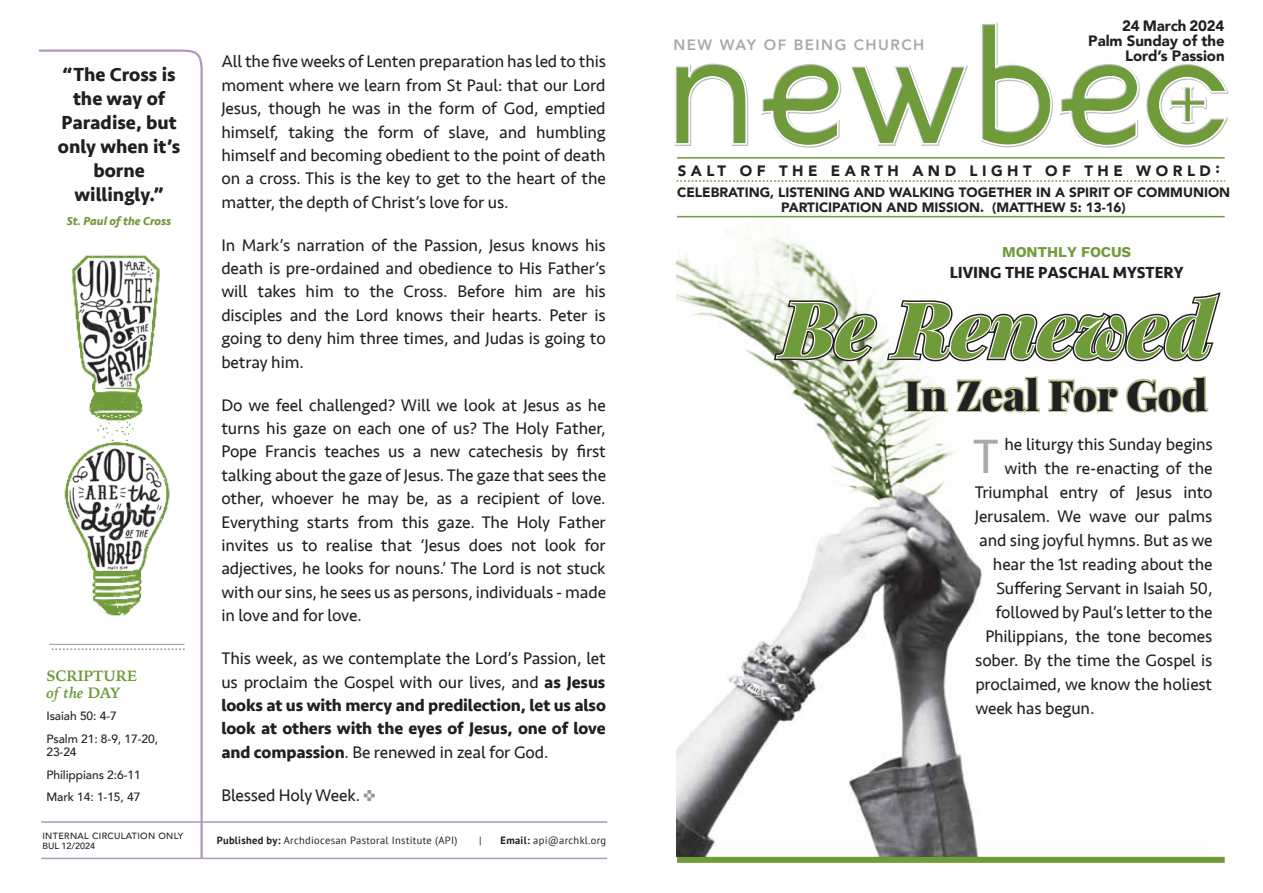
<style>
.page{position:relative;width:1263px;height:893px;background:#fff}
.page>*{position:absolute;margin:0;border:0;box-sizing:border-box;transform-origin:0 0}
.t1{font:italic 900 77.25px "Playfair Display";color:#709b3a}
.t2{font:49.5px "Seravek";color:#a7a9ac}
.t3{font:900 42px "Playfair Display";color:#231f20}
.t4{font:700 19.5px/24px "Seravek";color:#231f20;text-align:center}
.t5{font:17.25px/23.4px "Seravek";letter-spacing:-.005em;color:#231f20;text-align:justify}
.t6{font:700 17.25px/23.4px "Seravek";letter-spacing:-.005em;color:#231f20;text-align:justify}
.t7{font:700 16.5px "Seravek";color:#231f20}
.t8{font:900 15px/15px "Avenir";letter-spacing:-.005em;color:#231f20;text-align:right}
.t9{font:900 15px "Avenir";letter-spacing:.3em;color:#231f20}
.t10{font:800 15px "Avenir";letter-spacing:.1em;color:#a7a9ac}
.t11{font:700 15px/16.5px "Iowan Old Style";color:#709b3a}
.t12{font:700 15px "Work Sans";letter-spacing:-.01em;color:#709b3a}
.t13{font:900 13.5px/15px "Avenir";color:#231f20;text-align:center}
.t14{font:500 12px/22.5px "Avenir";letter-spacing:-.005em;color:#231f20}
.t15{font:italic 700 12px "Seravek";color:#709b3a}
.t16{font:10.5px "PT Sans";letter-spacing:.025em;color:#231f20}
.t17{font:500 9px/10.5px "Avenir";letter-spacing:.04em;color:#231f20}
.s1{font-style:italic}
.s2{font-weight:400}
.s3{color:#939598}
.s4{font-weight:700}
</style>
<div class="page">
<img style="left:676px;top:180px;width:527px;height:677px">
<hr style="left:677px;top:216px;width:548px;height:1px;background:#709b3a">
<svg style="left:677px;top:180px;width:548px;height:2px"></svg>
<hr style="left:677px;top:157px;width:548px;height:2px;background:#709b3a">
<div style="left:677px;top:857px;width:548px;height:6px;background:#709b3a"></div>
<hr style="left:42px;top:821px;width:565px;height:2px;background:#af97be">
<hr style="left:42px;top:858px;width:565px;height:1px;background:#af97be">
<svg style="left:38px;top:49px;width:166px;height:811px"></svg>
<svg style="left:674px;top:23px;width:554px;height:124px"></svg>
<svg style="left:49px;top:648px;width:135px;height:2px"></svg>
<hr style="left:49px;top:644px;width:135px;height:1px;background:#939598">
<svg style="left:771px;top:288px;width:450px;height:127px"></svg>
<img style="left:56px;top:248px;width:121px;height:375px">
<p class="t4" style="left:58px;top:62px;width:124px">“The Cross is the way of<br>Paradise, but only when it’s borne willingly.”</p>
<p class="t15" style="left:67px;top:211px;width:106px">St. Paul of the Cross</p>
<p class="t11" style="left:46px;top:667px;width:92px">SCRIPTURE <span class="s1">of the</span> DAY</p>
<p class="t14" style="left:46px;top:704px;width:113px">Isaiah 50: 4-7<br>Psalm 21: 8-9, 17-20,</p>
<p class="t14" style="left:46px;top:740px;width:96px">23-24<br>Philippians 2:6-11<br>Mark 14: 1-15, 47</p>
<p class="t17" style="left:42px;top:830px;width:142px">INTERNAL CIRCULATION ONLY<br>BUL 12/2024</p>
<p class="t5" style="left:221px;top:50px;width:386px">All the five weeks of Lenten preparation has led to this moment where we learn from St Paul: that our Lord Jesus, though he was in the form of God, emptied himself, taking the form of slave, and humbling himself and becoming obedient to the point of death on a cross. This is the key to get to the heart of the matter, the depth of Christ’s love for us.</p>
<p class="t5" style="left:221px;top:233px;width:386px">In Mark’s narration of the Passion, Jesus knows his death is pre-ordained and obedience to His Father’s will takes him to the Cross. Before him are his disciples and the Lord knows their hearts. Peter is going to deny him three times, and Judas is going to betray him.</p>
<p class="t5" style="left:221px;top:393px;width:386px">Do we feel challenged? Will we look at Jesus as he turns his gaze on each one of us? The Holy Father, Pope Francis teaches us a new catechesis by first talking about the gaze of Jesus. The gaze that sees the other, whoever he may be, as a recipient of love.<br>Everything starts from this gaze. The Holy Father invites us to realise that ‘Jesus does not look for adjectives, he looks for nouns.’ The Lord is not stuck with our sins, he sees us as persons, individuals - made in love and for love.</p>
<p class="t6" style="left:221px;top:646px;width:386px"><span class="s2">This week, as we contemplate the Lord’s Passion, let us proclaim the Gospel with our lives, and</span> as Jesus looks at us with mercy and predilection, let us also look at others with the eyes of Jesus, one of love and compassion<span class="s2">. Be renewed in zeal for God.</span></p>
<p class="t5" style="left:221px;top:783px;width:155px">Blessed Holy Week. <span class="s3">✜</span></p>
<p class="t16" style="left:217px;top:833px;width:242px"><span class="s4">Published by:</span> Archdiocesan Pastoral Institute (API)</p>
<p class="t16" style="left:479px;top:833px;width:4px">|</p>
<p class="t16" style="left:501px;top:833px;width:107px"><span class="s4">Email:</span> api@archkl.org</p>
<p class="t10" style="left:673px;top:34px;width:252px">NEW WAY OF BEING CHURCH</p>
<p class="t8" style="left:1088px;top:18px;width:138px">24 March 2024<br>Palm Sunday of the<br>Lord’s Passion</p>
<p class="t9" style="left:678px;top:158px;width:544px">SALT OF THE EARTH AND LIGHT OF THE WORLD:</p>
<p class="t13" style="left:677px;top:184px;width:554px">CELEBRATING, LISTENING AND WALKING TOGETHER IN A SPIRIT OF COMMUNION<br>PARTICIPATION AND MISSION. (MATTHEW 5: 13-16)</p>
<p class="t12" style="left:1002px;top:243px;width:131px">MONTHLY FOCUS</p>
<p class="t7" style="left:950px;top:259px;width:236px">LIVING THE PASCHAL MYSTERY</p>
<h1 class="t1" style="left:781px;top:265px;width:433px">Be Renewed</h1>
<h3 class="t3" style="left:904px;top:362px;width:305px">In Zeal For God</h3>
<p class="t5" style="left:1004px;top:432px;width:210px">he liturgy this Sunday begins</p>
<p class="t5" style="left:1004px;top:456px;width:210px">with the re-enacting of the</p>
<p class="t5" style="left:975px;top:480px;width:239px">Triumphal entry of Jesus into</p>
<p class="t5" style="left:975px;top:504px;width:239px">Jerusalem. We wave our palms</p>
<p class="t5" style="left:979px;top:528px;width:235px">and sing joyful hymns. But as we</p>
<p class="t5" style="left:993px;top:552px;width:221px">hear the 1st reading about the</p>
<p class="t5" style="left:996px;top:576px;width:218px">Suffering Servant in Isaiah 50,</p>
<p class="t5" style="left:995px;top:600px;width:218px">followed by Paul’s letter to the</p>
<p class="t5" style="left:985px;top:624px;width:228px">Philippians, the tone becomes</p>
<p class="t5" style="left:975px;top:648px;width:238px">sober. By the time the Gospel is</p>
<p class="t5" style="left:975px;top:672px;width:238px">proclaimed, we know the holiest</p>
<p class="t5" style="left:975px;top:696px;width:121px">week has begun.</p>
<h2 class="t2" style="left:973px;top:418px;width:28px">T</h2>
</div>
